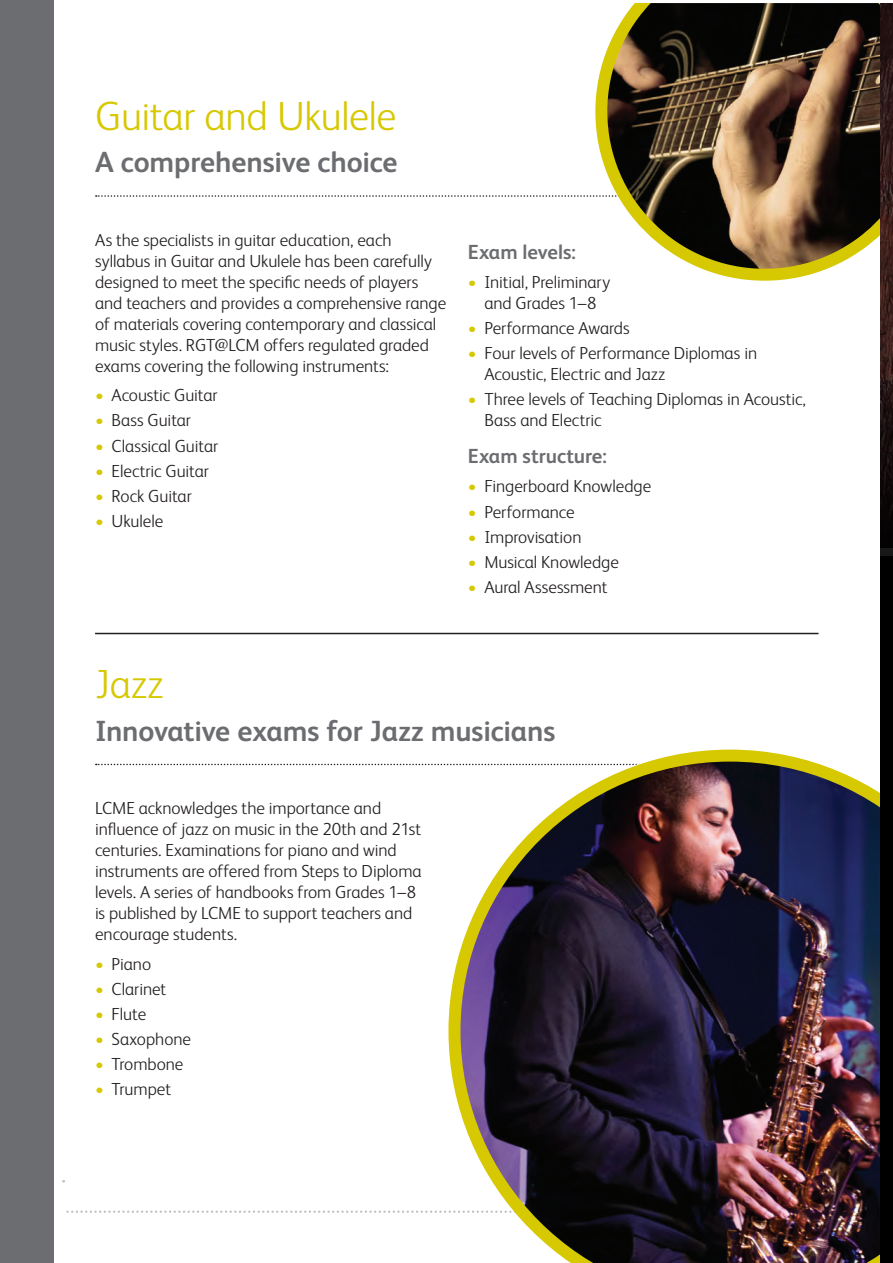
<style>
.page{position:relative;width:893px;height:1263px;background:#fff}
.page>*{position:absolute;margin:0;border:0;box-sizing:border-box;transform-origin:0 0}
.t1{font:300 40.8px "FS Albert";letter-spacing:-.01em;color:#d6c801}
.t2{font:700 29.1px "FS Albert";letter-spacing:-.005em;color:#6c6d70}
.t3{font:700 20.4px "FS Albert";color:#6c6d70}
.t4{font:300 17.55px/21px "FS Albert";letter-spacing:-.005em;color:#231f20}
.s1{color:#d6c801}
</style>
<div class="page">
<svg style="left:96px;top:764px;width:352px;height:1px"></svg>
<svg style="left:96px;top:195px;width:499px;height:2px"></svg>
<svg style="left:67px;top:1210px;width:380px;height:3px"></svg>
<img style="left:448px;top:749px;width:432px;height:514px">
<svg style="left:595px;top:3px;width:285px;height:278px;background:#73654b"></svg>
<div style="left:880px;top:3px;width:13px;height:1260px;background:#000"></div>
<img style="left:880px;top:3px;width:13px;height:523px">
<div style="left:0;top:0;width:54px;height:1263px;background:#6c6d70"></div>
<hr style="left:95px;top:633px;width:723px;height:1px;background:#231f20">
<h1 class="t1" style="left:95px;top:92px;width:303px">Guitar and Ukulele</h1>
<h2 class="t2" style="left:95px;top:145px;width:304px">A comprehensive choice</h2>
<p class="t4" style="left:95px;top:229px;width:353px">As the specialists in guitar education, each syllabus in Guitar and Ukulele has been carefully designed to meet the specific needs of players and teachers and provides a comprehensive range of materials covering contemporary and classical music styles. RGT@LCM offers regulated graded exams covering the following instruments:</p>
<p class="t4" style="left:95px;top:385px;width:124px"><span class="s1">•</span> Acoustic Guitar</p>
<p class="t4" style="left:95px;top:410px;width:97px"><span class="s1">•</span> Bass Guitar</p>
<p class="t4" style="left:95px;top:435px;width:125px"><span class="s1">•</span> Classical Guitar</p>
<p class="t4" style="left:95px;top:460px;width:115px"><span class="s1">•</span> Electric Guitar</p>
<p class="t4" style="left:95px;top:485px;width:98px"><span class="s1">•</span> Rock Guitar</p>
<p class="t4" style="left:95px;top:510px;width:70px"><span class="s1">•</span> Ukulele</p>
<p class="t3" style="left:468px;top:240px;width:110px">Exam levels:</p>
<p class="t4" style="left:468px;top:271px;width:144px;text-align:center"><span class="s1">•</span> Initial, Preliminary and Grades 1–8</p>
<p class="t4" style="left:468px;top:317px;width:163px"><span class="s1">•</span> Performance Awards</p>
<p class="t4" style="left:484px;top:342px;width:274px;text-indent:-17px"><span class="s1">•</span> Four levels of Performance Diplomas in<br>Acoustic, Electric and Jazz</p>
<p class="t4" style="left:484px;top:389px;width:323px;text-indent:-17px"><span class="s1">•</span> Three levels of Teaching Diplomas in Acoustic,<br>Bass and Electric</p>
<p class="t3" style="left:468px;top:444px;width:141px">Exam structure:</p>
<p class="t4" style="left:468px;top:476px;width:185px"><span class="s1">•</span> Fingerboard Knowledge</p>
<p class="t4" style="left:468px;top:501px;width:108px"><span class="s1">•</span> Performance</p>
<p class="t4" style="left:468px;top:526px;width:115px"><span class="s1">•</span> Improvisation</p>
<p class="t4" style="left:468px;top:551px;width:153px"><span class="s1">•</span> Musical Knowledge</p>
<p class="t4" style="left:468px;top:576px;width:141px"><span class="s1">•</span> Aural Assessment</p>
<h1 class="t1" style="left:95px;top:660px;width:70px">Jazz</h1>
<h2 class="t2" style="left:95px;top:714px;width:462px">Innovative exams for Jazz musicians</h2>
<p class="t4" style="left:95px;top:798px;width:328px">LCME acknowledges the importance and influence of jazz on music in the 20th and 21st centuries. Examinations for piano and wind instruments are offered from Steps to Diploma levels. A series of handbooks from Grades 1–8 is published by LCME to support teachers and encourage students.</p>
<p class="t4" style="left:95px;top:953px;width:58px"><span class="s1">•</span> Piano</p>
<p class="t4" style="left:95px;top:978px;width:73px"><span class="s1">•</span> Clarinet</p>
<p class="t4" style="left:95px;top:1003px;width:53px"><span class="s1">•</span> Flute</p>
<p class="t4" style="left:95px;top:1028px;width:97px"><span class="s1">•</span> Saxophone</p>
<p class="t4" style="left:95px;top:1053px;width:90px"><span class="s1">•</span> Trombone</p>
<p class="t4" style="left:95px;top:1079px;width:78px"><span class="s1">•</span> Trumpet</p>
</div>
